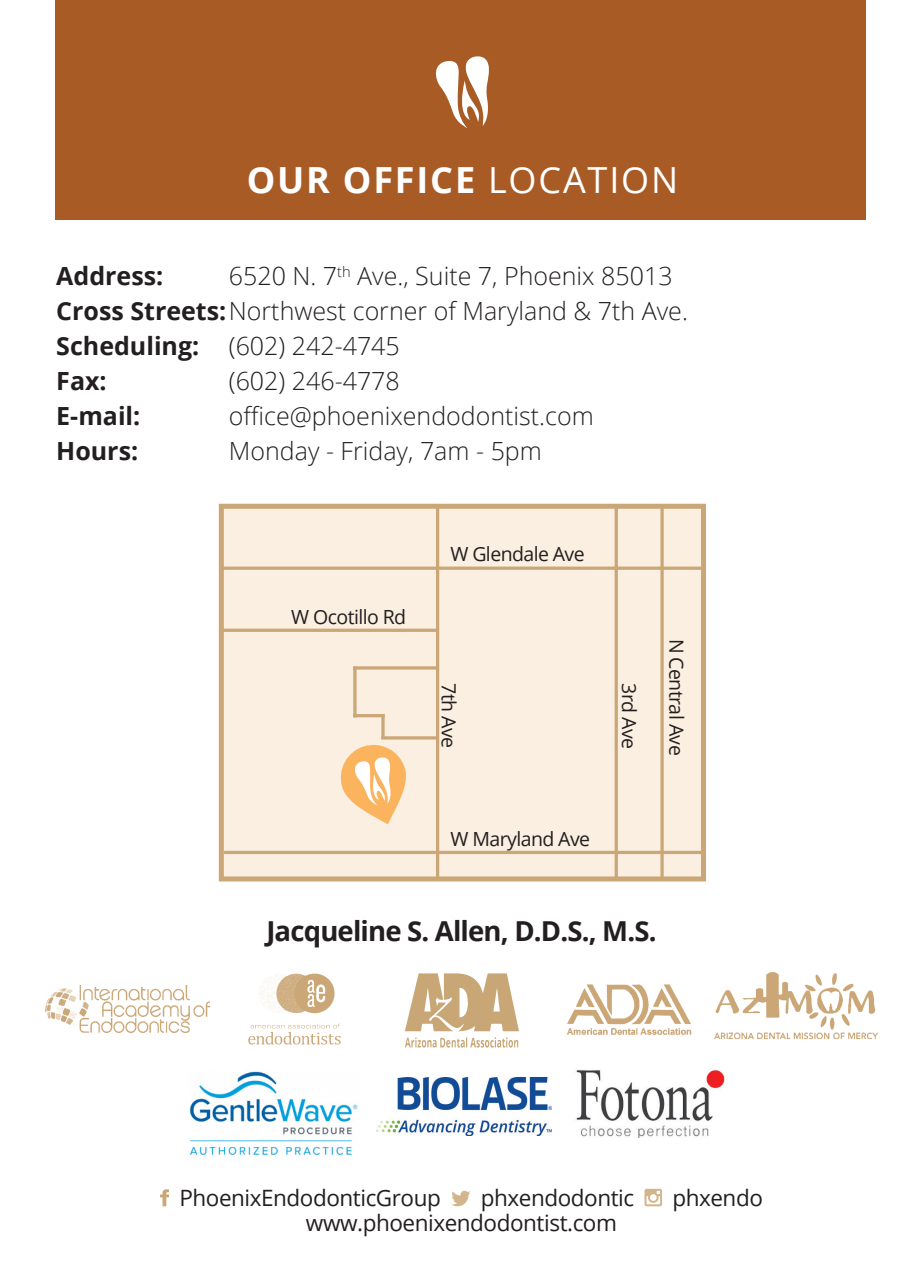
<style>
.page{position:relative;width:923px;height:1283px;background:#fff}
.page>*{position:absolute;margin:0;border:0;box-sizing:border-box;transform-origin:0 0}
.t1{font:700 36px "Open Sans";letter-spacing:.05em;color:#fff}
.t2{font:700 27.5px "Open Sans";letter-spacing:-.03em;color:#231f20}
.t3{font:300 25px/35px "Open Sans";color:#231f20}
.t4{font:700 25px "Open Sans";color:#231f20}
.t5{font:22.5px "Open Sans";letter-spacing:-.02em;color:#231f20}
.t6{font:19.5px "Open Sans";letter-spacing:-.03em;color:#231f20}
.s1{font-weight:400}
.s2{font-weight:700}
</style>
<div class="page">
<div style="left:56px;top:0;width:810px;height:219px;background:#a85b25"></div>
<svg style="left:435px;top:56px;width:54px;height:72px"></svg>
<svg style="left:160px;top:1189px;width:9px;height:17px"></svg>
<svg style="left:451px;top:1190px;width:19px;height:16px"></svg>
<svg style="left:644px;top:1188px;width:18px;height:18px"></svg>
<img style="left:248px;top:973px;width:93px;height:72px">
<img style="left:714px;top:972px;width:164px;height:68px">
<img style="left:45px;top:985px;width:165px;height:47px">
<img style="left:405px;top:973px;width:114px;height:75px">
<img style="left:566px;top:984px;width:126px;height:52px">
<div style="left:219px;top:504px;width:487px;height:377px;background:#faefe0;border:5px solid #cba676"></div>
<hr style="left:436px;top:506px;width:3px;height:373px;background:#cba676">
<svg style="left:614px;top:506px;width:4px;height:371px"></svg>
<hr style="left:660px;top:506px;width:3px;height:371px;background:#cba676">
<svg style="left:224px;top:850px;width:480px;height:4px;fill:#cba676"></svg>
<hr style="left:381px;top:736px;width:56px;height:3px;background:#cba676">
<hr style="left:353px;top:666px;width:84px;height:3px;background:#cba676">
<svg style="left:223px;top:628px;width:213px;height:4px"></svg>
<hr style="left:353px;top:714px;width:31px;height:3px;background:#cba676">
<hr style="left:381px;top:714px;width:3px;height:24px;background:#cba676">
<hr style="left:353px;top:666px;width:3px;height:51px;background:#cba676">
<svg style="left:221px;top:566px;width:483px;height:4px;fill:#cba676"></svg>
<svg style="left:340px;top:744px;width:66px;height:80px"></svg>
<img style="left:190px;top:1071px;width:168px;height:84px">
<img style="left:377px;top:1078px;width:174px;height:57px">
<img style="left:576px;top:1070px;width:149px;height:67px">
<p class="t1" style="left:247px;top:155px;width:433px">OUR OFFICE <span class="s1">LOCATION</span></p>
<p class="t3" style="left:56px;top:258px;width:633px;text-indent:172px">6520 N. 7<sup>th</sup> Ave., Suite 7, Phoenix 85013<br><span class="s2">Cross Streets:</span>Northwest corner of Maryland &amp; 7th Ave.</p>
<p class="t3" style="left:56px;top:328px;width:345px"><span class="s2">Scheduling:</span> (602) 242-4745</p>
<p class="t4" style="left:56px;top:363px;width:52px">Fax:</p>
<p class="t3" style="left:229px;top:363px;width:172px">(602) 246-4778</p>
<p class="t4" style="left:56px;top:398px;width:86px">E-mail:</p>
<p class="t3" style="left:229px;top:398px;width:366px">office@phoenixendodontist.com</p>
<p class="t4" style="left:56px;top:433px;width:83px">Hours:</p>
<p class="t3" style="left:229px;top:433px;width:314px">Monday - Friday, 7am - 5pm</p>
<p class="t4" style="left:56px;top:258px;width:108px">Address:</p>
<p class="t6" style="left:291px;top:604px;width:116px">W Ocotillo Rd</p>
<p class="t6" style="left:450px;top:540px;width:136px">W Glendale Ave</p>
<p class="t6" style="left:462px;top:683px;width:66px;rotate:90deg">7th Ave</p>
<p class="t6" style="left:642px;top:683px;width:67px;rotate:90deg">3rd Ave</p>
<p class="t6" style="left:690px;top:638px;width:118px;rotate:90deg">N Central Ave</p>
<p class="t6" style="left:450px;top:825px;width:141px">W Maryland Ave</p>
<p class="t2" style="left:266px;top:911px;width:392px">Jacqueline S. Allen, D.D.S., M.S.</p>
<p class="t5" style="left:179px;top:1182px;width:263px">PhoenixEndodonticGroup</p>
<p class="t5" style="left:481px;top:1182px;width:155px">phxendodontic</p>
<p class="t5" style="left:672px;top:1182px;width:92px">phxendo</p>
<p class="t5" style="left:306px;top:1207px;width:312px">www.phoenixendodontist.com</p>
</div>
